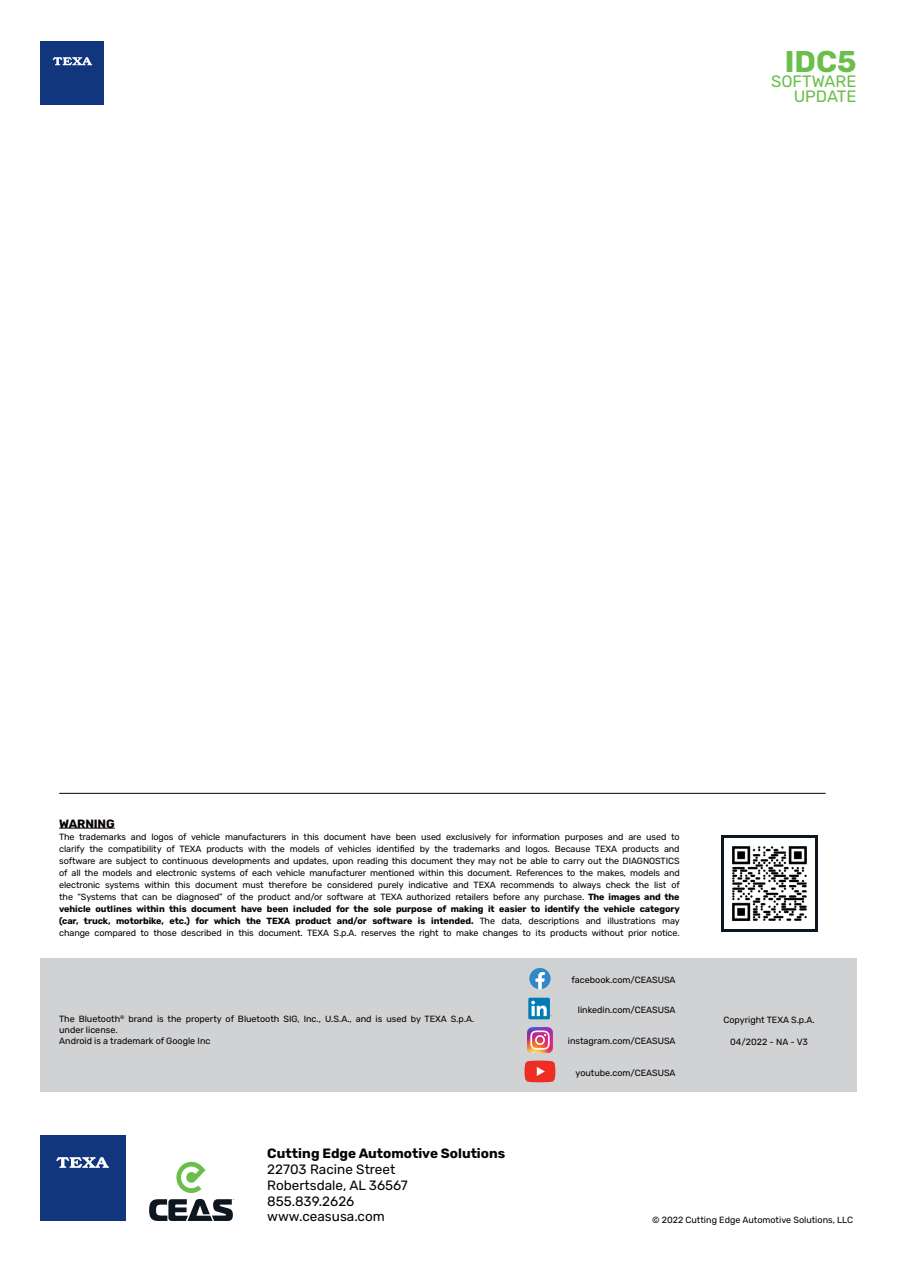
<style>
.page{position:relative;width:897px;height:1264px;background:#fff}
.page>*{position:absolute;margin:0;border:0;box-sizing:border-box;transform-origin:0 0}
.t1{font:700 30px "Rubik";color:#6abf4b}
.t2{font:16.5px/15px "Rubik";color:#6abf4b;text-align:right}
.t3{font:300 15px "Rubik";color:#231f20}
.t4{font:13.5px "Rubik";color:#070301}
.t5{font:700 13.5px "Rubik";color:#070301}
.t6{font:700 12px "Rubik";letter-spacing:-.01em;color:#070301}
.t7{font:9px/12px "Rubik";color:#070301;text-align:justify}
.s1{font-weight:700}
.s2{color:#6abf4b}
</style>
<div class="page">
<div style="left:40px;top:41px;width:64px;height:64px;background:#11367e"></div>
<svg style="left:53px;top:57px;width:39px;height:8px"></svg>
<div style="left:40px;top:1136px;width:85px;height:85px;background:#11367e"></div>
<svg style="left:56px;top:1157px;width:53px;height:10px"></svg>
<hr style="left:59px;top:828px;width:56px;height:1px;background:#070301">
<div style="left:40px;top:958px;width:816px;height:134px;background:#d1d2d4"></div>
<hr style="left:59px;top:793px;width:766px;height:1px;background:#070301">
<svg style="left:529px;top:968px;width:21px;height:21px"></svg>
<div style="left:528px;top:997px;width:22px;height:22px;background:#007bb6;border-radius:2px"></div>
<svg style="left:531px;top:1000px;width:20px;height:16px"></svg>
<img style="left:527px;top:1028px;width:25px;height:24px">
<svg style="left:524px;top:1060px;width:31px;height:22px"></svg>
<div style="left:721px;top:835px;width:96px;height:96px;background:linear-gradient(to right,#0e171f,#0e171f)"></div>
<img style="left:724px;top:838px;width:90px;height:90px">
<svg style="left:149px;top:1199px;width:85px;height:22px"></svg>
<svg style="left:176px;top:1161px;width:29px;height:32px"></svg>
<h1 class="t1" style="left:784px;top:45px;width:73px">IDC5</h1>
<h2 class="t2" style="left:771px;top:75px;width:87px">SOFTWARE<br>UPDATE</h2>
<p class="t6" style="left:59px;top:816px;width:57px">WARNING</p>
<p class="t7" style="left:59px;top:830px;width:622px">The trademarks and logos of vehicle manufacturers in this document have been used exclusively for information purposes and are used to clarify the compatibility of TEXA products with the models of vehicles identified by the trademarks and logos. Because TEXA products and software are subject to continuous developments and updates, upon reading this document they may not be able to carry out the DIAGNOSTICS of all the models and electronic systems of each vehicle manufacturer mentioned within this document. References to the makes, models and electronic systems within this document must therefore be considered purely indicative and TEXA recommends to always check the list of the “Systems that can be diagnosed” of the product and/or software at TEXA authorized retailers before any purchase. <span class="s1">The images and the vehicle outlines within this document have been included for the sole purpose of making it easier to identify the vehicle category (car, truck, motorbike, etc.) for which the TEXA product and/or software is intended.</span> The data, descriptions and illustrations may change compared to those described in this document. TEXA S.p.A. reserves the right to make changes to its products without prior notice.</p>
<p class="t7" style="left:59px;top:1013px;width:416px;line-height:10.8px">The Bluetooth<sup>®</sup> brand is the property of Bluetooth SIG, Inc., U.S.A., and is used by TEXA S.p.A. under license.</p>
<p class="t7" style="left:59px;top:1034px;width:153px">Android is a trademark of Google Inc</p>
<p class="t7" style="left:571px;top:974px;width:106px">facebook.com/CEASUSA</p>
<p class="t7" style="left:577px;top:1004px;width:99px">linkedin.com/CEASUSA</p>
<p class="t7" style="left:567px;top:1035px;width:109px">instagram.com/CEASUSA</p>
<p class="t7" style="left:575px;top:1066px;width:102px">youtube.com/CEASUSA</p>
<p class="t7" style="left:723px;top:1014px;width:93px">Copyright TEXA S.p.A.</p>
<p class="t7" style="left:730px;top:1035px;width:79px">04/2022 - NA - V3</p>
<p class="t5" style="left:267px;top:1145px;width:239px">Cutting Edge Automotive Solutions</p>
<p class="t4" style="left:267px;top:1161px;width:129px">22703 Racine Street</p>
<p class="t4" style="left:267px;top:1177px;width:142px">Robertsdale, AL 36567</p>
<p class="t4" style="left:267px;top:1193px;width:89px">855.839.2626</p>
<p class="t4" style="left:267px;top:1209px;width:119px">www.ceasusa.com</p>
<h3 class="t3" style="left:727px;top:1210px;width:130px">CEASUSA.COM | <span class="s2">3</span></h3>
<p class="t7" style="left:652px;top:1214px;width:203px">© 2022 Cutting Edge Automotive Solutions, LLC</p>
</div>
